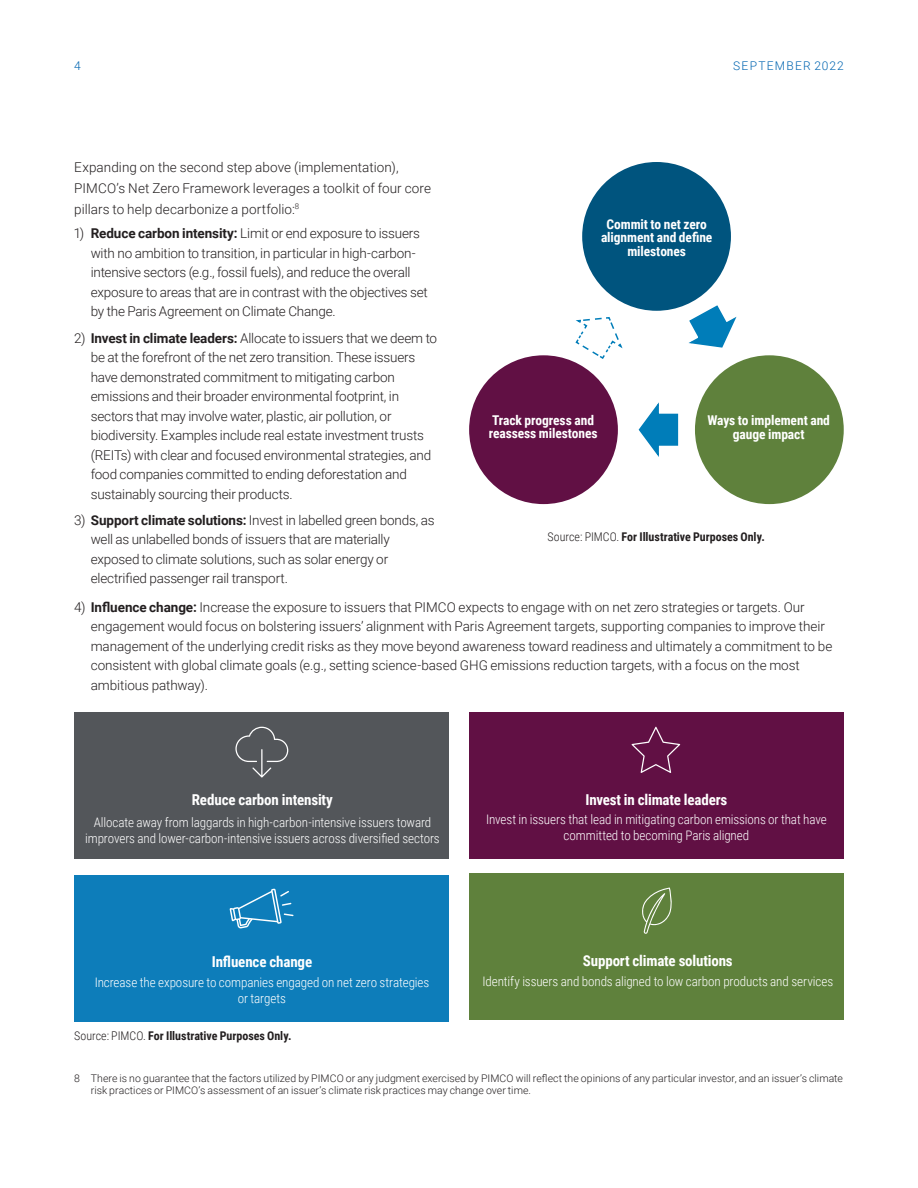
<style>
.page{position:relative;width:918px;height:1188px;background:#fff}
.page>*{position:absolute;margin:0;border:0;box-sizing:border-box;transform-origin:0 0}
.t1{font:700 15px "Roboto Condensed";letter-spacing:-.01em;color:#fff}
.Body_Copy_Rob_L_9_14{font:300 13.5px/19.5px "Roboto";letter-spacing:-.01em;color:#231f20}
.t2{font:700 13.5px/13.5px "Roboto Condensed";letter-spacing:-.01em;color:#fff;text-align:center}
.t3{font:300 13.2px/15.8px "Roboto Condensed";letter-spacing:-.01em;color:#fff;text-align:center}
.t4{font:700 12px "Roboto Condensed";letter-spacing:-.005em;color:#231f20}
.t5{font:300 12px "Roboto";letter-spacing:.1em;color:#0165b1}
.Body_Copy_Rob_L_9_14-2{font:300 10.5px/12px "Roboto";letter-spacing:.005em;color:#231f20}
.s1{font-weight:700}
.s2{font-weight:300}
</style>
<div class="page">
<div style="left:74px;top:712px;width:375px;height:147px;background:#53565a"></div>
<svg style="left:235px;top:727px;width:53px;height:51px"></svg>
<div style="left:74px;top:875px;width:375px;height:146px;background:#0d7dba"></div>
<svg style="left:230px;top:889px;width:64px;height:39px"></svg>
<div style="left:469px;top:712px;width:375px;height:147px;background:#611044"></div>
<svg style="left:632px;top:727px;width:48px;height:46px"></svg>
<div style="left:469px;top:874px;width:375px;height:146px;background:#5f813c"></div>
<svg style="left:642px;top:888px;width:30px;height:46px"></svg>
<div style="left:582px;top:162px;width:149px;height:149px;background:#00547e;border-radius:50%"></div>
<svg style="left:638px;top:402px;width:41px;height:55px"></svg>
<svg style="left:686px;top:304px;width:51px;height:44px"></svg>
<svg style="left:575px;top:317px;width:48px;height:42px"></svg>
<div style="left:695px;top:355px;width:149px;height:149px;background:#5f813c;border-radius:50%"></div>
<div style="left:469px;top:355px;width:149px;height:149px;background:#611044;border-radius:50%"></div>
<p class="t5" style="left:74px;top:57px;width:8px">4</p>
<p class="t5" style="left:733px;top:58px;width:112px">SEPTEMBER 2022</p>
<p class="Body_Copy_Rob_L_9_14" style="left:74px;top:156px;width:358px;line-height:21px">Expanding on the second step above (implementation),<br>PIMCO’s Net Zero Framework leverages a toolkit of four core pillars to help decarbonize a portfolio:<sup>8</sup></p>
<p class="Body_Copy_Rob_L_9_14" style="left:91px;top:223px;width:339px;text-indent:-16px">1) <span class="s1">Reduce carbon intensity:</span> Limit or end exposure to issuers with no ambition to transition, in particular in high-carbon&shy;intensive sectors (e.g., fossil fuels), and reduce the overall exposure to areas that are in contrast with the objectives set by the Paris Agreement on Climate Change.</p>
<p class="Body_Copy_Rob_L_9_14" style="left:91px;top:328px;width:348px;text-indent:-16px">2) <span class="s1">Invest in climate leaders:</span> Allocate to issuers that we deem to be at the forefront of the net zero transition. These issuers have demonstrated commitment to mitigating carbon emissions and their broader environmental footprint, in sectors that may involve water, plastic, air pollution, or biodiversity. Examples include real estate investment trusts (REITs) with clear and focused environmental strategies, and food companies committed to ending deforestation and sustainably sourcing their products.</p>
<p class="Body_Copy_Rob_L_9_14" style="left:91px;top:510px;width:345px;text-indent:-16px">3) <span class="s1">Support climate solutions:</span> Invest in labelled green bonds, as well as unlabelled bonds of issuers that are materially exposed to climate solutions, such as solar energy or electrified passenger rail transport.</p>
<p class="Body_Copy_Rob_L_9_14" style="left:91px;top:597px;width:743px;text-indent:-16px">4) <span class="s1">Influence change:</span> Increase the exposure to issuers that PIMCO expects to engage with on net zero strategies or targets. Our engagement would focus on bolstering issuers’ alignment with Paris Agreement targets, supporting companies to improve their management of the underlying credit risks as they move beyond awareness toward readiness and ultimately a commitment to be consistent with global climate goals (e.g., setting science-based GHG emissions reduction targets, with a focus on the most ambitious pathway).</p>
<p class="t2" style="left:601px;top:217px;width:113px">Commit to net zero alignment and define milestones</p>
<p class="t2" style="left:489px;top:412px;width:110px;text-align:left">Track progress and reassess milestones</p>
<p class="t2" style="left:707px;top:413px;width:124px">Ways to implement and gauge impact</p>
<p class="t4" style="left:548px;top:528px;width:219px"><span class="s2">Source: PIMCO.</span> For Illustrative Purposes Only.</p>
<p class="t1" style="left:192px;top:789px;width:143px">Reduce carbon intensity</p>
<p class="t3" style="left:85px;top:814px;width:356px">Allocate away from laggards in high-carbon-intensive issuers toward improvers and lower-carbon-intensive issuers across diversified sectors</p>
<p class="t1" style="left:212px;top:951px;width:102px">Influence change</p>
<p class="t3" style="left:95px;top:974px;width:336px">Increase the exposure to companies engaged on net zero strategies or targets</p>
<p class="t4" style="left:74px;top:1027px;width:219px"><span class="s2">Source: PIMCO.</span> For Illustrative Purposes Only.</p>
<p class="t1" style="left:585px;top:789px;width:144px">Invest in climate leaders</p>
<p class="t3" style="left:486px;top:811px;width:342px">Invest in issuers that lead in mitigating carbon emissions or that have committed to becoming Paris aligned</p>
<p class="t1" style="left:583px;top:950px;width:151px">Support climate solutions</p>
<p class="t3" style="left:482px;top:973px;width:352px">Identify issuers and bonds aligned to low carbon products and services</p>
<p class="Body_Copy_Rob_L_9_14-2" style="left:91px;top:1071px;width:754px;text-indent:-16px">8 There is no guarantee that the factors utilized by PIMCO or any judgment exercised by PIMCO will reflect the opinions of any particular investor, and an issuer’s climate risk practices or PIMCO’s assessment of an issuer’s climate risk practices may change over time.</p>
</div>
